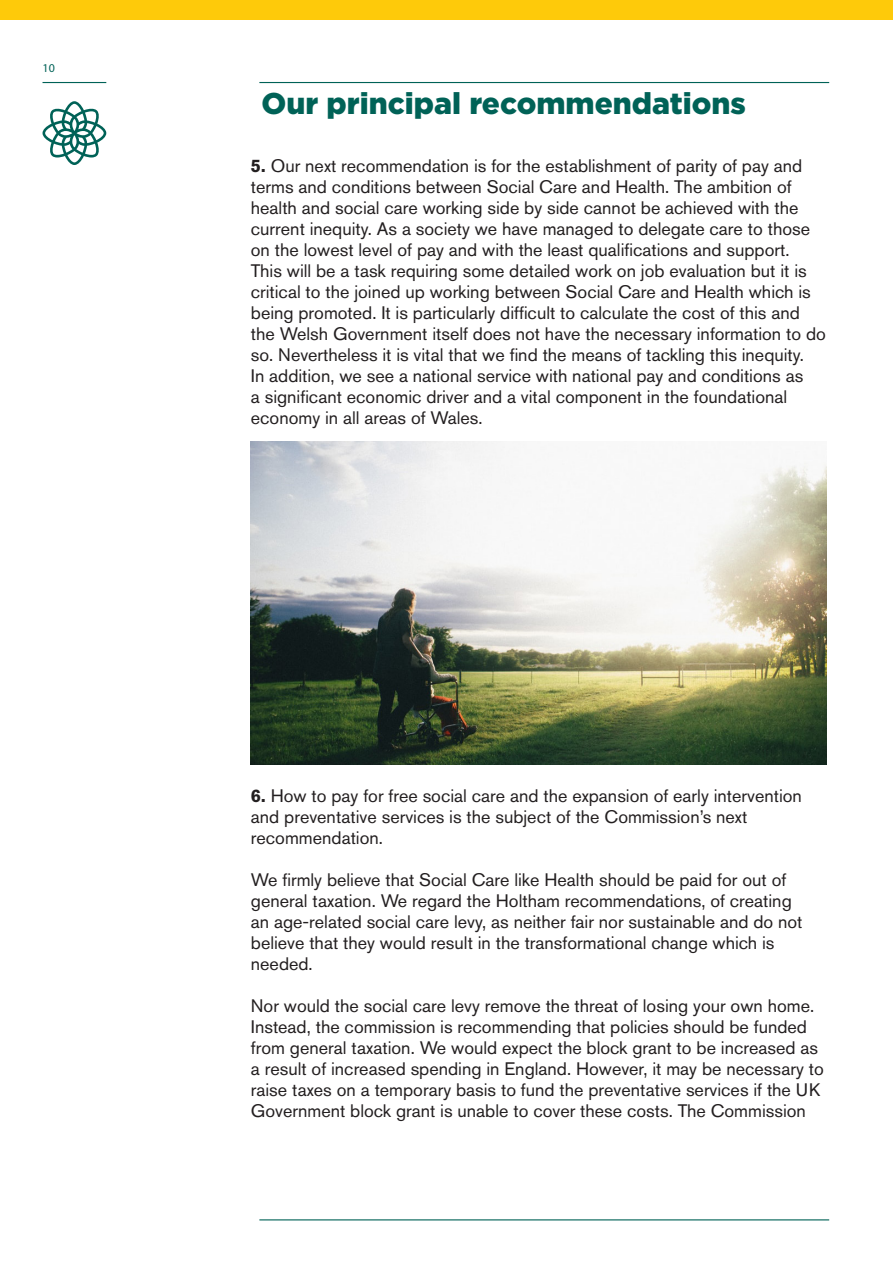
<style>
.page{position:relative;width:893px;height:1263px;background:#fff}
.page>*{position:absolute;margin:0;border:0;box-sizing:border-box;transform-origin:0 0}
.t1{font:900 30px "Gotham HTF";color:#006257}
.Welsh_Body_Copy{font:18px/21px "Akzidenz Grotesk Pro";color:#231f20}
.t2{font:12px "Myriad Pro";color:#006257}
.s1{font-weight:700}
</style>
<div class="page">
<hr style="left:43px;top:82px;width:63px;height:1px;background:#006257">
<hr style="left:259px;top:82px;width:570px;height:1px;background:#006257">
<hr style="left:259px;top:1219px;width:570px;height:1px;background:#006257">
<svg style="left:43px;top:101px;width:63px;height:64px"></svg>
<div style="left:0;top:0;width:893px;height:20px;background:#feca0a"></div>
<img style="left:251px;top:441px;width:575px;height:323px">
<p class="t2" style="left:43px;top:61px;width:14px">10</p>
<p class="t1" style="left:261px;top:86px;width:486px">Our principal recommendations</p>
<p class="Welsh_Body_Copy" style="left:251px;top:155px;width:561px"><span class="s1">5.</span> Our next recommendation is for the establishment of parity of pay and terms and conditions between Social Care and Health. The ambition of health and social care working side by side cannot be achieved with the current inequity. As a society we have managed to delegate care to those on the lowest level of pay and with the least qualifications and support.</p>
<p class="Welsh_Body_Copy" style="left:251px;top:260px;width:577px">This will be a task requiring some detailed work on job evaluation but it is critical to the joined up working between Social Care and Health which is being promoted. It is particularly difficult to calculate the cost of this and the Welsh Government itself does not have the necessary information to do so. Nevertheless it is vital that we find the means of tackling this inequity.<br>In addition, we see a national service with national pay and conditions as<br>a significant economic driver and a vital component in the foundational economy in all areas of Wales.</p>
<p class="Welsh_Body_Copy" style="left:251px;top:785px;width:552px"><span class="s1">6.</span> How to pay for free social care and the expansion of early intervention and preventative services is the subject of the Commission’s next recommendation.</p>
<p class="Welsh_Body_Copy" style="left:251px;top:869px;width:553px">We firmly believe that Social Care like Health should be paid for out of general taxation. We regard the Holtham recommendations, of creating an age-related social care levy, as neither fair nor sustainable and do not believe that they would result in the transformational change which is needed.</p>
<p class="Welsh_Body_Copy" style="left:251px;top:995px;width:575px">Nor would the social care levy remove the threat of losing your own home.<br>Instead, the commission is recommending that policies should be funded from general taxation. We would expect the block grant to be increased as a result of increased spending in England. However, it may be necessary to raise taxes on a temporary basis to fund the preventative services if the UK Government block grant is unable to cover these costs. The Commission</p>
</div>
